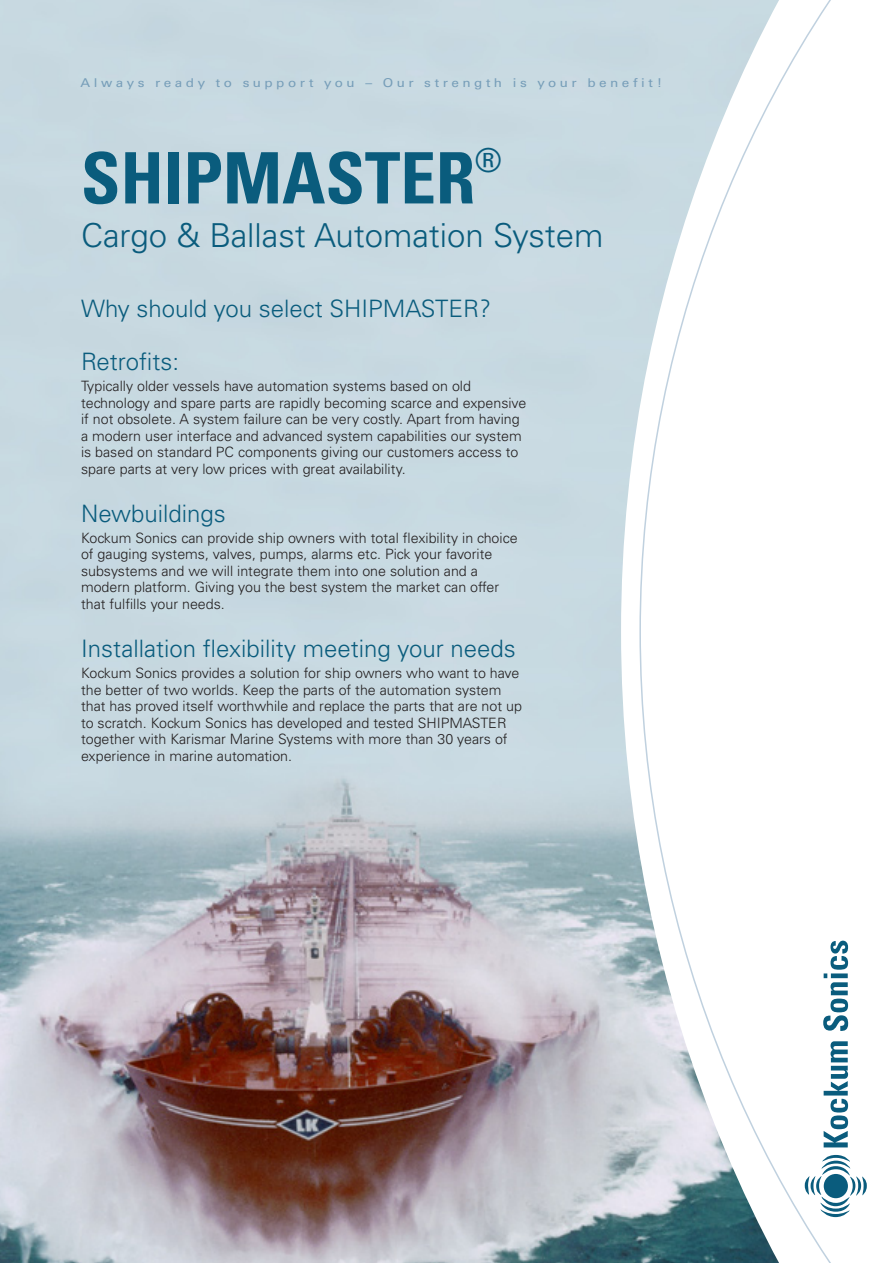
<style>
.page{position:relative;width:893px;height:1263px;background:#fff}
.page>*{position:absolute;margin:0;border:0;box-sizing:border-box;transform-origin:0 0}
.t1{font:700 condensed 70.95px "Univers";color:#0a5c7d}
.t2{font:300 33px "Univers";color:#0a5c7d}
.t3{font:300 24px "Univers";color:#0a5c7d}
.t4{font:300 14.25px/16.5px "Univers";color:#231f20}
.t5{font:12.15px "Univers";letter-spacing:.26em;color:#779eb9;scale:1.11 1}
</style>
<div class="page">
<img style="left:0;top:0;width:621px;height:1263px">
<svg style="left:621px;top:0;width:18px;height:1263px"></svg>
<svg style="left:639px;top:0;width:210px;height:1263px"></svg>
<svg style="left:805px;top:1155px;width:62px;height:62px"></svg>
<svg style="left:824px;top:1041px;width:24px;height:106px"></svg>
<svg style="left:823px;top:941px;width:25px;height:90px"></svg>
<p class="t5" style="left:81px;top:75px;width:525px">Always ready to support you – Our strength is your benefit!</p>
<h1 class="t1" style="left:81px;top:135px;width:422px">SHIPMASTER<sup>®</sup></h1>
<h2 class="t2" style="left:81px;top:215px;width:524px">Cargo &amp; Ballast Automation System</h2>
<h3 class="t3" style="left:81px;top:294px;width:412px">Why should you select SHIPMASTER?</h3>
<h3 class="t3" style="left:81px;top:347px;width:100px">Retrofits:</h3>
<p class="t4" style="left:81px;top:378px;width:447px">Typically older vessels have automation systems based on old technology and spare parts are rapidly becoming scarce and expensive if not obsolete. A system failure can be very costly. Apart from having a modern user interface and advanced system capabilities our system is based on standard PC components giving our customers access to spare parts at very low prices with great availability.</p>
<h3 class="t3" style="left:81px;top:499px;width:146px">Newbuildings</h3>
<p class="t4" style="left:81px;top:529px;width:438px">Kockum Sonics can provide ship owners with total flexibility in choice of gauging systems, valves, pumps, alarms etc. Pick your favorite subsystems and we will integrate them into one solution and a modern platform. Giving you the best system the market can offer that fulfills your needs.</p>
<h3 class="t3" style="left:81px;top:634px;width:436px">Installation flexibility meeting your needs</h3>
<p class="t4" style="left:81px;top:665px;width:442px">Kockum Sonics provides a solution for ship owners who want to have the better of two worlds. Keep the parts of the automation system that has proved itself worthwhile and replace the parts that are not up to scratch. Kockum Sonics has developed and tested SHIPMASTER together with Karismar Marine Systems with more than 30 years of experience in marine automation.</p>
</div>
